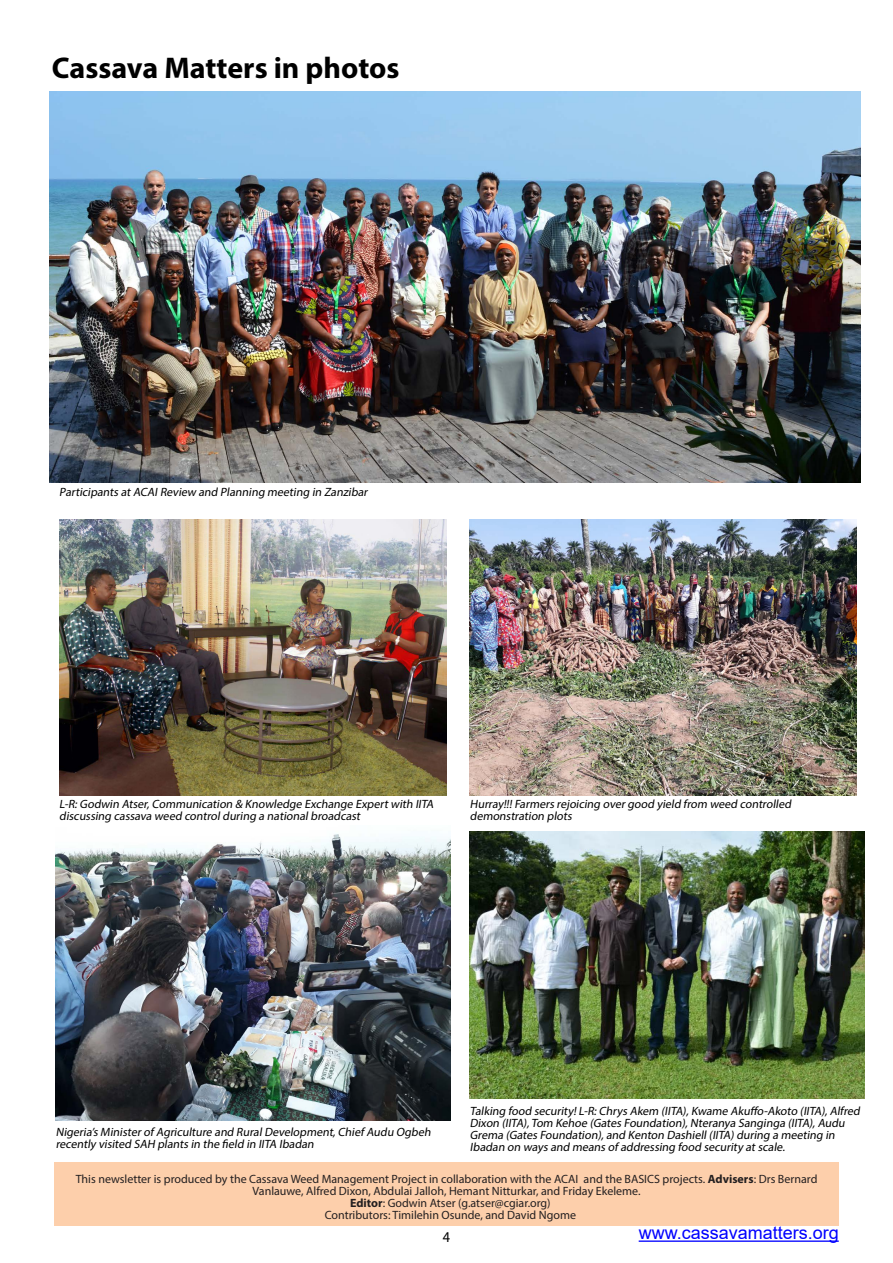
<style>
.page{position:relative;width:893px;height:1263px;background:#fff}
.page>*{position:absolute;margin:0;border:0;box-sizing:border-box;transform-origin:0 0}
.Body_text{font:700 30px "Myriad Pro";color:#000}
.t1{font:18px "Arial";color:#00f}
.Body_text-2{font:15px "Myriad Pro";color:#000;scale:.95 1}
.Body_text-3{font:italic 12px/12px "Myriad Pro";color:#000}
.Body_text_with_inden{font:12px/12px "Myriad Pro";color:#231f20;text-align:center}
.s1{font-weight:700}
</style>
<div class="page">
<hr style="left:639px;top:1240px;width:200px;height:2px;background:#00f">
<div style="left:54px;top:1162px;width:785px;height:63px;background:#fdcfab"></div>
<img style="left:50px;top:92px;width:811px;height:390px">
<img style="left:59px;top:519px;width:387px;height:277px">
<img style="left:470px;top:519px;width:386px;height:277px">
<img style="left:56px;top:834px;width:394px;height:287px">
<img style="left:470px;top:831px;width:394px;height:268px">
<p class="Body_text" style="left:52px;top:48px;width:349px">Cassava Matters in photos</p>
<p class="Body_text-3" style="left:59px;top:486px;width:312px">Participants atACAIReview and Planning meeting in Zanzibar</p>
<p class="Body_text-3" style="left:59px;top:797px;width:378px">L-R:Godwin Atser,Communication &amp; Knowledge Exchange Expertwith IITA discussing cassava weed controlduring a nationalbroadcast</p>
<p class="Body_text-3" style="left:470px;top:797px;width:325px">Hurray!!!Farmers rejoicing overgood yield from weed controlled demonstration plots</p>
<p class="Body_text-3" style="left:56px;top:1126px;width:379px">Nigeria’s Ministerof Agriculture and RuralDevelopment,Chief Audu Ogbeh recently visited SAH plants in the field in IITA Ibadan</p>
<p class="Body_text-3" style="left:470px;top:1105px;width:394px">Talking food security!L-R:Chrys Akem (IITA),Kwame Akuffo-Akoto (IITA),Alfred Dixon (IITA),Tom Kehoe (Gates Foundation),Nteranya Sanginga (IITA),Audu Grema (Gates Foundation),and Kenton Dashiell(IITA)during a meeting in Ibadan on ways and means of addressing food security atscale.</p>
<p class="Body_text_with_inden" style="left:76px;top:1173px;width:743px">This newsletter is produced by the Cassava Weed Management Project in collaboration with the ACAI and the BASICS projects. <span class="s1">Advisers</span>: Drs Bernard<br>Vanlauwe, Alfred Dixon, Abdulai Jalloh, Hemant Nitturkar, and Friday Ekeleme.</p>
<p class="Body_text_with_inden" style="left:350px;top:1197px;width:202px"><span class="s1">Editor</span>: Godwin Atser (g.atser@cgiar.org)</p>
<p class="Body_text_with_inden" style="left:325px;top:1209px;width:253px">Contributors: Timilehin Osunde, and David Ngome</p>
<p class="Body_text-2" style="left:443px;top:1227px;width:9px">4</p>
<p class="t1" style="left:639px;top:1220px;width:202px">www.cassavamatters.org</p>
</div>
